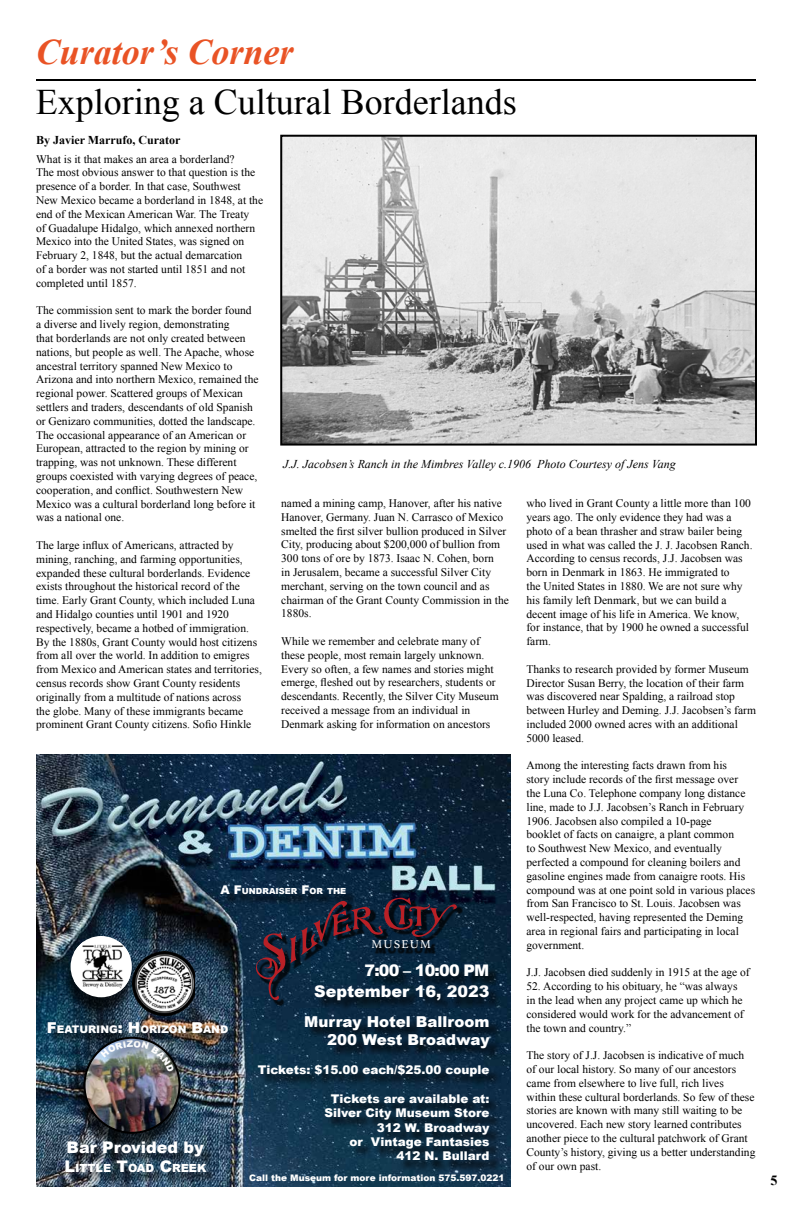
<style>
.page{position:relative;width:792px;height:1224px;background:#fff}
.page>*{position:absolute;margin:0;border:0;box-sizing:border-box;transform-origin:0 0}
.t1{font:36px "Times New Roman";color:#000}
.t2{font:italic 700 36px "Times New Roman";color:#e95325}
.t3{font:900 16px "Arial";color:#fff}
.t4{font:900 15px/18px "Arial";color:#fff;text-align:right}
.t5{font:700 14px "Times New Roman";color:#000}
.t6{font:900 12px/14.4px "Arial";color:#fff;text-align:right}
.t7{font:italic 12px "Times New Roman";color:#000}
.t8{font:700 12px "Times New Roman";color:#000}
.t9{font:12px "Athelas";letter-spacing:.1em;color:#fff}
.t10{font:11.5px/13.8px "Times New Roman";color:#000}
.t11{font:900 11.2px "Arial";color:#fff}
.t12{font:900 10.5px "Arial";color:#fff}
.t13{font:900 9px "Arial";color:#fff}
.t14{font:900 8.4px "Arial";color:#fff}
.s1{font-size:12px}
.s2{font-size:15px}
.s3{font-size:16px}
</style>
<div class="page">
<hr style="left:36px;top:79px;width:720px;height:2px;background:#000">
<img style="left:283px;top:138px;width:471px;height:305px">
<div style="left:280px;top:135px;width:477px;height:311px;border:2px solid #000"></div>
<img style="left:36px;top:755px;width:475px;height:432px">
<div style="left:60px;top:939px;width:79px;height:79px;background:#000;opacity:.75"></div>
<div style="left:71px;top:936px;width:61px;height:61px;background:#fff;border-radius:50%"></div>
<img style="left:74px;top:942px;width:56px;height:49px">
<img style="left:132px;top:951px;width:62px;height:65px">
<div style="left:73px;top:1040px;width:115px;height:115px;background:#000;opacity:.75"></div>
<img style="left:85px;top:1038px;width:95px;height:95px;border-radius:48px">
<div style="left:102px;top:1035px;width:89px;height:48px;background:#000;opacity:.75"></div>
<div style="left:317px;top:987px;width:184px;height:25px;background:#000;opacity:.75"></div>
<div style="left:307px;top:1018px;width:194px;height:43px;background:#000;opacity:.75"></div>
<div style="left:49px;top:1023px;width:191px;height:22px;background:#000;opacity:.75"></div>
<div style="left:67px;top:1143px;width:151px;height:42px;background:#000;opacity:.75"></div>
<div style="left:260px;top:1067px;width:241px;height:22px;background:#000;opacity:.75"></div>
<div style="left:367px;top:966px;width:134px;height:23px;background:#000;opacity:.75"></div>
<div style="left:327px;top:1096px;width:175px;height:77px;background:#000;opacity:.75"></div>
<div style="left:223px;top:887px;width:135px;height:20px;background:#000;opacity:.75"></div>
<div style="left:258px;top:900px;width:205px;height:106px;background:#000;opacity:.75"></div>
<svg style="left:256px;top:897px;width:201px;height:107px;background:#192438"></svg>
<div style="left:374px;top:943px;width:63px;height:11px;background:#000;opacity:.75"></div>
<img style="left:101px;top:1040px;width:73px;height:32px">
<h1 class="t2" style="left:36px;top:27px;width:259px">Curator’s Corner</h1>
<h1 class="t1" style="left:36px;top:78px;width:482px">Exploring a Cultural Borderlands</h1>
<p class="t8" style="left:36px;top:132px;width:146px">By Javier Marrufo, Curator</p>
<p class="t10" style="left:36px;top:152px;width:229px">What is it that makes an area a borderland?<br>The most obvious answer to that question is the presence of a border. In that case, Southwest New Mexico became a borderland in 1848, at the end of the Mexican American War. The Treaty<br>of Guadalupe Hidalgo, which annexed northern Mexico into the United States, was signed on February 2, 1848, but the actual demarcation<br>of a border was not started until 1851 and not completed until 1857.</p>
<p class="t10" style="left:36px;top:303px;width:224px">The commission sent to mark the border found a diverse and lively region, demonstrating<br>that borderlands are not only created between nations, but people as well. The Apache, whose ancestral territory spanned New Mexico to Arizona and into northern Mexico, remained the regional power. Scattered groups of Mexican settlers and traders, descendants of old Spanish or Genizaro communities, dotted the landscape.<br>The occasional appearance of an American or European, attracted to the region by mining or trapping, was not unknown. These different groups coexisted with varying degrees of peace, cooperation, and conflict. Southwestern New Mexico was a cultural borderland long before it was a national one.</p>
<p class="t10" style="left:36px;top:538px;width:227px">The large influx of Americans, attracted by mining, ranching, and farming opportunities, expanded these cultural borderlands. Evidence exists throughout the historical record of the time. Early Grant County, which included Luna and Hidalgo counties until 1901 and 1920 respectively, became a hotbed of immigration.<br>By the 1880s, Grant County would host citizens from all over the world. In addition to emigres from Mexico and American states and territories, census records show Grant County residents originally from a multitude of nations across<br>the globe. Many of these immigrants became prominent Grant County citizens. Sofio Hinkle</p>
<p class="t7" style="left:283px;top:455px;width:394px">J.J. Jacobsen’s Ranch in the Mimbres Valley c.1906 Photo Courtesy of Jens Vang</p>
<p class="t10" style="left:281px;top:496px;width:229px">named a mining camp, Hanover, after his native Hanover, Germany. Juan N. Carrasco of Mexico smelted the first silver bullion produced in Silver City, producing about $200,000 of bullion from 300 tons of ore by 1873. Isaac N. Cohen, born<br>in Jerusalem, became a successful Silver City merchant, serving on the town council and as chairman of the Grant County Commission in the 1880s.</p>
<p class="t10" style="left:281px;top:634px;width:219px">While we remember and celebrate many of these people, most remain largely unknown.<br>Every so often, a few names and stories might emerge, fleshed out by researchers, students or descendants. Recently, the Silver City Museum received a message from an individual in Denmark asking for information on ancestors</p>
<p class="t10" style="left:526px;top:496px;width:228px">who lived in Grant County a little more than 100 years ago. The only evidence they had was a photo of a bean thrasher and straw bailer being used in what was called the J. J. Jacobsen Ranch.<br>According to census records, J.J. Jacobsen was born in Denmark in 1863. He immigrated to<br>the United States in 1880. We are not sure why his family left Denmark, but we can build a decent image of his life in America. We know, for instance, that by 1900 he owned a successful farm.</p>
<p class="t10" style="left:526px;top:662px;width:231px">Thanks to research provided by former Museum Director Susan Berry, the location of their farm was discovered near Spalding, a railroad stop between Hurley and Deming. J.J. Jacobsen’s farm included 2000 owned acres with an additional 5000 leased.</p>
<p class="t10" style="left:526px;top:758px;width:230px">Among the interesting facts drawn from his<br>story include records of the first message over<br>the Luna Co. Telephone company long distance line, made to J.J. Jacobsen’s Ranch in February 1906. Jacobsen also compiled a 10-page<br>booklet of facts on canaigre, a plant common<br>to Southwest New Mexico, and eventually perfected a compound for cleaning boilers and gasoline engines made from canaigre roots. His compound was at one point sold in various places from San Francisco to St. Louis. Jacobsen was well-respected, having represented the Deming area in regional fairs and participating in local government.</p>
<p class="t10" style="left:526px;top:965px;width:225px">J.J. Jacobsen died suddenly in 1915 at the age of</p>
<p class="t10" style="left:526px;top:979px;width:219px">52. According to his obituary, he “was always in the lead when any project came up which he considered would work for the advancement of the town and country.”</p>
<p class="t10" style="left:526px;top:1048px;width:230px">The story of J.J. Jacobsen is indicative of much of our local history. So many of our ancestors came from elsewhere to live full, rich lives within these cultural borderlands. So few of these stories are known with many still waiting to be uncovered. Each new story learned contributes another piece to the cultural patchwork of Grant County’s history, giving us a better understanding of our own past.</p>
<p class="t14" style="left:221px;top:885px;width:127px"><span class="s1">A F</span>UNDRAISER <span class="s1">F</span>OR THE</p>
<p class="t9" style="left:372px;top:935px;width:61px">MUSEUM</p>
<h2 class="t3" style="left:364px;top:959px;width:126px">7:00 – 10:00 PM</h2>
<h2 class="t3" style="left:314px;top:980px;width:177px">September 16, 2023</h2>
<h3 class="t4" style="left:304px;top:1013px;width:187px">Murray Hotel Ballroom<br>200 West Broadway</h3>
<p class="t12" style="left:47px;top:1021px;width:183px"><span class="s2">F</span>EATURING<span class="s2">: H</span>ORIZON <span class="s2">B</span>AND</p>
<p class="t6" style="left:258px;top:1062px;width:233px">Tickets: $15.00 each/$25.00 couple</p>
<p class="t6" style="left:324px;top:1091px;width:167px">Tickets are available at:<br>Silver City Museum Store<br>312 W. Broadway<br>or Vintage Fantasies<br>412 N. Bullard</p>
<p class="t13" style="left:249px;top:1171px;width:257px">Call the Museum for more information 575.597.0221</p>
<h2 class="t3" style="left:67px;top:1136px;width:139px">Bar Provided by</h2>
<p class="t11" style="left:64px;top:1160px;width:144px"><span class="s3">L</span>ITTLE <span class="s3">T</span>OAD <span class="s3">C</span>REEK</p>
<p class="t5" style="left:770px;top:1171px;width:8px">5</p>
</div>
